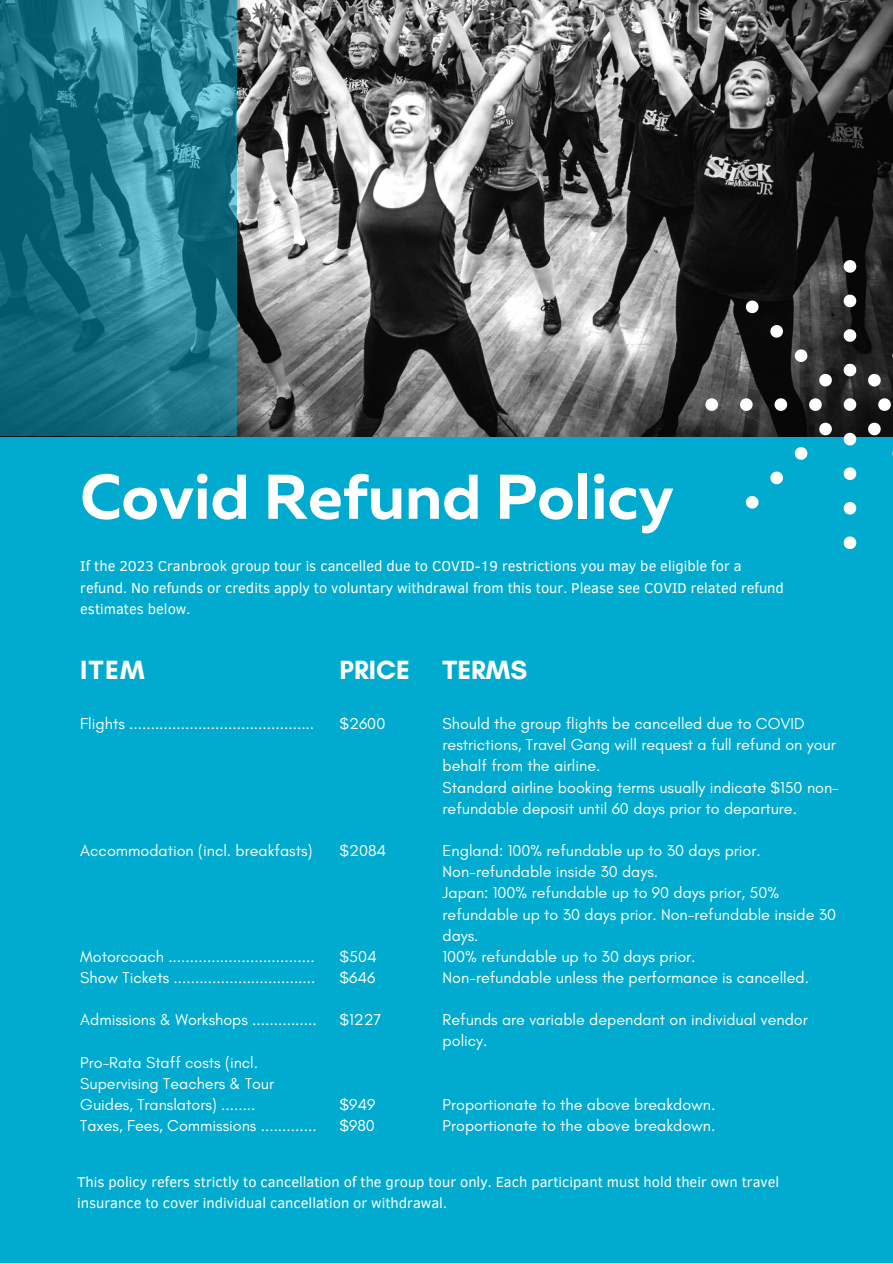
<style>
.page{position:relative;width:893px;height:1264px;background:#fff}
.page>*{position:absolute;margin:0;border:0;box-sizing:border-box;transform-origin:0 0}
.t1{font:700 63px "Muller";color:#fff}
.t2{font:700 26.85px "Glacial Indifference";color:#fff}
.t3{font:16.05px/21.1px "Glacial Indifference";color:#fff}
.t4{font:14.55px/21.3px "Clear Sans";color:#fff}
</style>
<div class="page">
<div style="left:0;top:0;width:892px;height:1262px;background:#00abcf"></div>
<img style="left:236px;top:0;width:656px;height:436px">
<svg style="left:0;top:0;width:236px;height:436px;background:#22788b"></svg>
<svg style="left:843px;top:260px;width:13px;height:13px"></svg>
<svg style="left:843px;top:294px;width:13px;height:13px"></svg>
<svg style="left:843px;top:329px;width:13px;height:13px"></svg>
<svg style="left:843px;top:364px;width:13px;height:12px"></svg>
<svg style="left:843px;top:433px;width:13px;height:12px"></svg>
<svg style="left:843px;top:467px;width:13px;height:13px"></svg>
<svg style="left:843px;top:502px;width:13px;height:12px"></svg>
<svg style="left:843px;top:536px;width:13px;height:13px"></svg>
<svg style="left:878px;top:398px;width:12px;height:13px"></svg>
<svg style="left:809px;top:398px;width:12px;height:13px"></svg>
<svg style="left:774px;top:398px;width:13px;height:13px"></svg>
<svg style="left:740px;top:398px;width:12px;height:13px"></svg>
<svg style="left:705px;top:398px;width:13px;height:13px"></svg>
<svg style="left:892px;top:349px;width:1px;height:13px"></svg>
<svg style="left:868px;top:374px;width:12px;height:12px"></svg>
<svg style="left:819px;top:423px;width:12px;height:12px"></svg>
<svg style="left:794px;top:447px;width:13px;height:13px"></svg>
<svg style="left:770px;top:471px;width:12px;height:13px"></svg>
<svg style="left:745px;top:496px;width:13px;height:12px"></svg>
<svg style="left:892px;top:447px;width:1px;height:13px"></svg>
<svg style="left:868px;top:423px;width:12px;height:12px"></svg>
<svg style="left:843px;top:398px;width:13px;height:13px"></svg>
<svg style="left:819px;top:374px;width:12px;height:12px"></svg>
<svg style="left:794px;top:349px;width:13px;height:13px"></svg>
<svg style="left:770px;top:325px;width:12px;height:12px"></svg>
<svg style="left:745px;top:300px;width:13px;height:13px"></svg>
<h1 class="t1" style="left:80px;top:470px;width:595px">Covid Refund Policy</h1>
<p class="t4" style="left:80px;top:555px;width:705px">If the 2023 Cranbrook group tour is cancelled due to COVID-19 restrictions you may be eligible for a refund. No refunds or credits apply to voluntary withdrawal from this tour. Please see COVID related refund estimates below.</p>
<h2 class="t2" style="left:80px;top:653px;width:66px">ITEM</h2>
<h2 class="t2" style="left:339px;top:653px;width:72px">PRICE</h2>
<p class="t3" style="left:80px;top:713px;width:235px">Flights ...........................................</p>
<p class="t3" style="left:339px;top:713px;width:47px">$2600</p>
<p class="t3" style="left:80px;top:839px;width:234px">Accommodation (incl. breakfasts)</p>
<p class="t3" style="left:339px;top:839px;width:48px">$2084</p>
<p class="t3" style="left:80px;top:945px;width:237px">Motorcoach ..................................<br>Show Tickets .................................</p>
<p class="t3" style="left:80px;top:1009px;width:238px">Admissions &amp; Workshops ...............</p>
<p class="t3" style="left:80px;top:1051px;width:238px">Pro-Rata Staff costs (incl.<br>Supervising Teachers &amp; Tour<br>Guides, Translators) ........<br>Taxes, Fees, Commissions .............</p>
<p class="t3" style="left:339px;top:945px;width:39px">$504 $646</p>
<p class="t3" style="left:339px;top:1009px;width:43px">$1227</p>
<p class="t3" style="left:339px;top:1093px;width:37px">$949 $980</p>
<h2 class="t2" style="left:442px;top:653px;width:86px">TERMS</h2>
<p class="t3" style="left:442px;top:713px;width:398px">Should the group flights be cancelled due to COVID restrictions, Travel Gang will request a full refund on your behalf from the airline.<br>Standard airline booking terms usually indicate $150 non&shy;refundable deposit until 60 days prior to departure.</p>
<p class="t3" style="left:442px;top:839px;width:395px">England: 100% refundable up to 30 days prior.<br>Non-refundable inside 30 days.<br>Japan: 100% refundable up to 90 days prior, 50% refundable up to 30 days prior. Non-refundable inside 30 days.<br>100% refundable up to 30 days prior.<br>Non-refundable unless the performance is cancelled.</p>
<p class="t3" style="left:442px;top:1009px;width:366px">Refunds are variable dependant on individual vendor policy.</p>
<p class="t3" style="left:442px;top:1093px;width:274px">Proportionate to the above breakdown.<br>Proportionate to the above breakdown.</p>
<p class="t4" style="left:77px;top:1170px;width:703px">This policy refers strictly to cancellation of the group tour only. Each participant must hold their own travel insurance to cover individual cancellation or withdrawal.</p>
</div>
